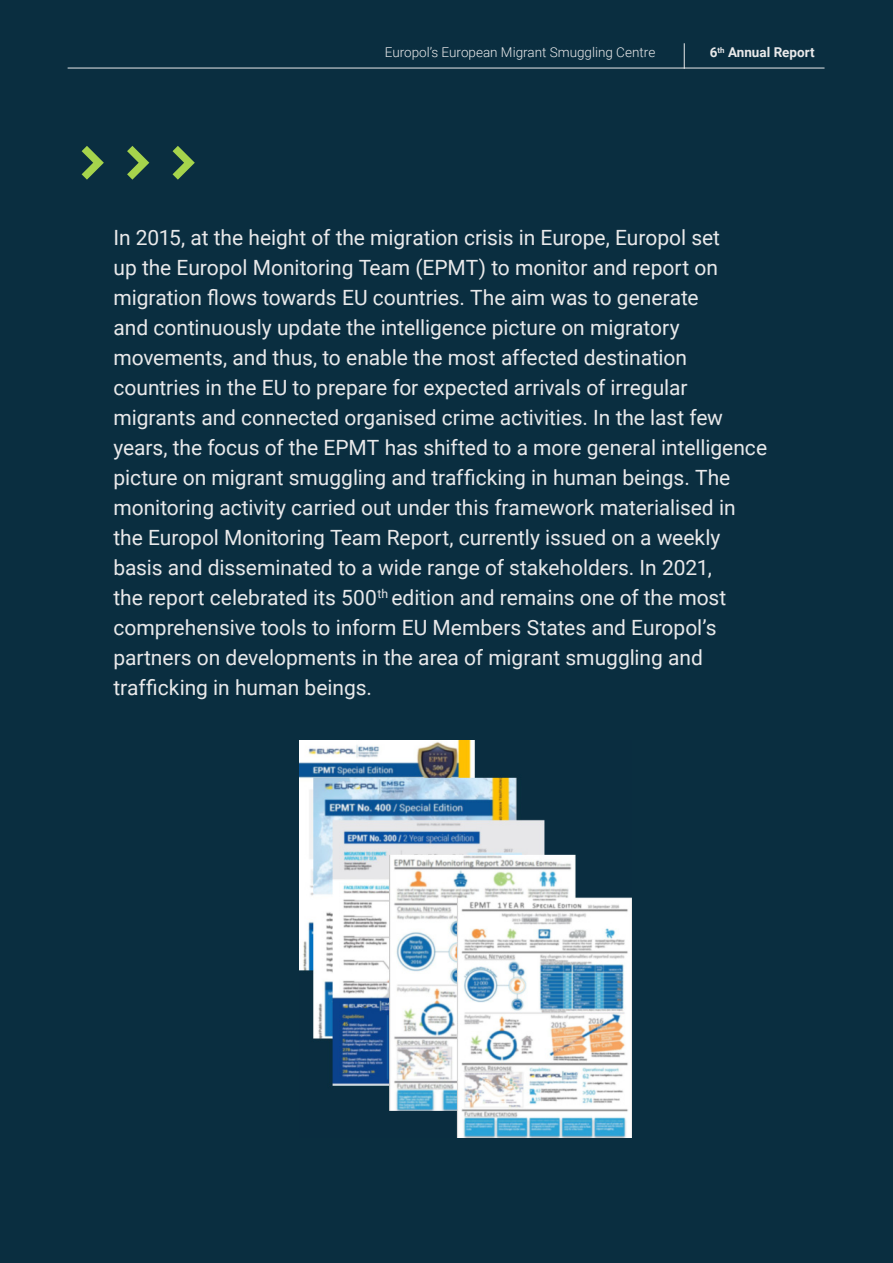
<style>
.page{position:relative;width:893px;height:1263px;background:#0a2e40}
.page>*{position:absolute;margin:0;border:0;box-sizing:border-box;transform-origin:0 0}
.Highlight_Text_White{font:21px/30px "Roboto";letter-spacing:-.005em;color:#e9e9ea}
.t1{font:300 13.5px "Roboto";color:#e9e9ea}
.t2{font:700 13.5px "Roboto";color:#e9e9ea}
</style>
<div class="page">
<img style="left:300px;top:741px;width:331px;height:396px">
<svg style="left:173px;top:146px;width:22px;height:34px"></svg>
<svg style="left:127px;top:146px;width:22px;height:34px"></svg>
<svg style="left:82px;top:146px;width:22px;height:34px"></svg>
<hr style="left:68px;top:68px;width:756px;height:1px;background:#e9e9ea">
<svg style="left:684px;top:43px;width:1px;height:26px"></svg>
<p class="t1" style="left:385px;top:42px;width:272px">Europol’s European Migrant Smuggling Centre</p>
<p class="t2" style="left:710px;top:43px;width:106px">6<sup>th</sup> Annual Report</p>
<p class="Highlight_Text_White" style="left:113px;top:222px;width:655px">In 2015, at the height of the migration crisis in Europe, Europol set<br>up the Europol Monitoring Team (EPMT) to monitor and report on migration flows towards EU countries. The aim was to generate<br>and continuously update the intelligence picture on migratory movements, and thus, to enable the most affected destination countries in the EU to prepare for expected arrivals of irregular migrants and connected organised crime activities. In the last few years, the focus of the EPMT has shifted to a more general intelligence picture on migrant smuggling and trafficking in human beings. The monitoring activity carried out under this framework materialised in the Europol Monitoring Team Report, currently issued on a weekly basis and disseminated to a wide range of stakeholders. In 2021,<br>the report celebrated its 500<sup>th</sup> edition and remains one of the most comprehensive tools to inform EU Members States and Europol’s partners on developments in the area of migrant smuggling and trafficking in human beings.</p>
</div>
